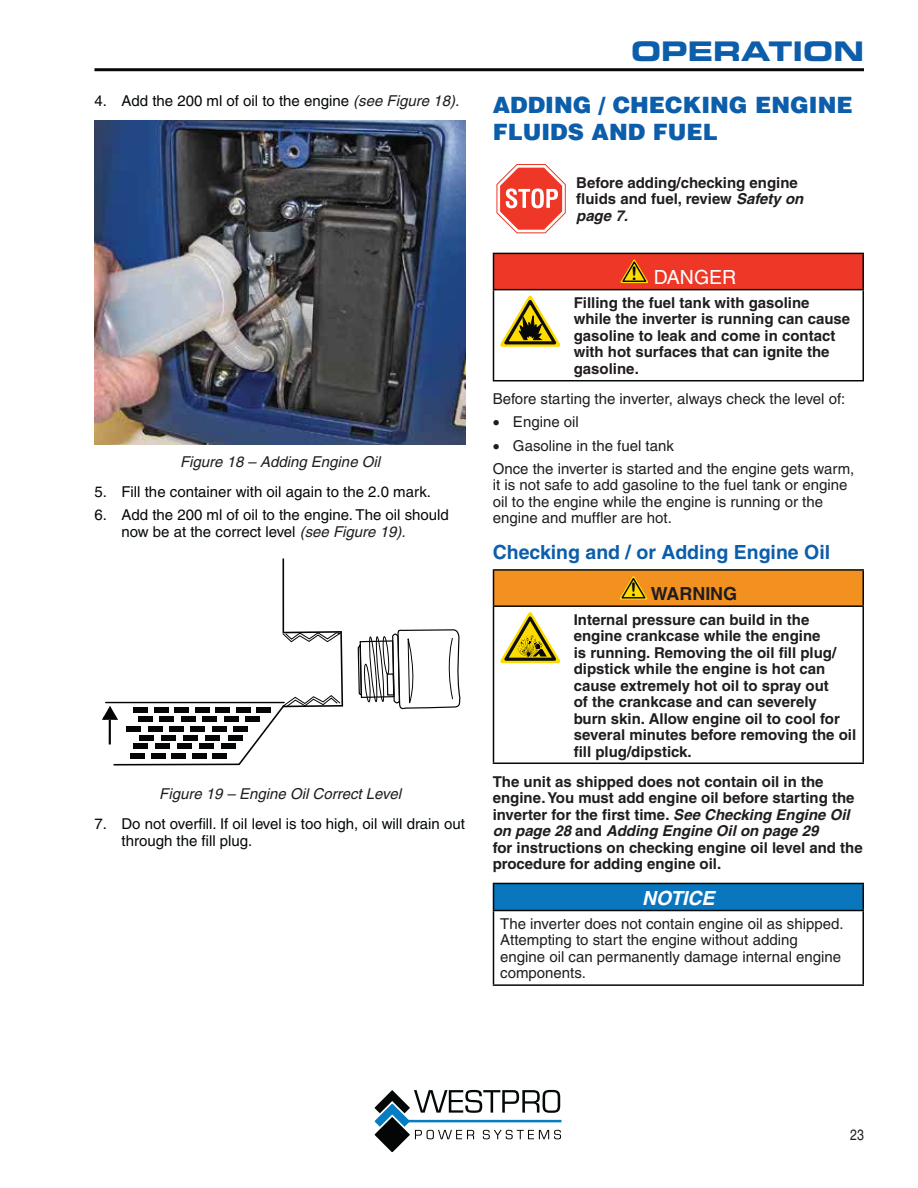
<style>
.page{position:relative;width:918px;height:1188px;background:#fff}
.page>*{position:absolute;margin:0;border:0;box-sizing:border-box;transform-origin:0 0}
.t1{font:27px "Eurostile Bold Extended Two";color:#0d5eaa}
.t2{font:900 22.5px/27px "Helvetica";color:#0d5eaa}
.t3{font:700 19.5px "Helvetica";color:#0d5eaa}
.t4{font:19.5px "Helvetica";color:#fff}
.t5{font:italic 700 19.5px "Helvetica";letter-spacing:-.005em;color:#fff}
.t6{font:700 18px "Helvetica";letter-spacing:-.005em;color:#211d1e}
.t7{font:700 15px/16.5px "Helvetica";color:#211d1e}
.t8{font:15px/16.5px "Helvetica";color:#211d1e}
.t9{font:15px/16.5px "Helvetica";color:#040809}
.t10{font:italic 15px "Helvetica";color:#211d1e}
.t11{font:condensed 15px "Helvetica";color:#211d1e}
.s1{font-style:italic;color:#211d1e}
.s2{font-style:italic}
</style>
<div class="page">
<svg style="left:374px;top:1089px;width:187px;height:64px"></svg>
<hr style="left:408px;top:1120px;width:153px;height:2px;background:#057dc2">
<hr style="left:94px;top:68px;width:770px;height:3px;background:#040809">
<img style="left:94px;top:120px;width:372px;height:325px">
<svg style="left:112px;top:558px;width:232px;height:208px"></svg>
<div style="left:174px;top:707px;width:15px;height:6px;background:#040505"></div>
<div style="left:195px;top:707px;width:15px;height:6px;background:#040505"></div>
<svg style="left:282px;top:632px;width:59px;height:11px"></svg>
<svg style="left:282px;top:695px;width:59px;height:12px"></svg>
<div style="left:130px;top:754px;width:15px;height:5px;background:#040505"></div>
<div style="left:151px;top:754px;width:15px;height:5px;background:#040505"></div>
<div style="left:212px;top:754px;width:15px;height:5px;background:#040505"></div>
<div style="left:171px;top:754px;width:15px;height:5px;background:#040505"></div>
<div style="left:192px;top:754px;width:15px;height:5px;background:#040505"></div>
<hr style="left:106px;top:702px;width:178px;height:1px;background:#040505">
<svg style="left:102px;top:706px;width:16px;height:14px"></svg>
<hr style="left:109px;top:720px;width:2px;height:24px;background:#040505">
<svg style="left:357px;top:629px;width:104px;height:81px"></svg>
<svg style="left:497px;top:164px;width:69px;height:69px"></svg>
<div style="left:493px;top:253px;width:370px;height:37px;background:#ee3726"></div>
<hr style="left:493px;top:253px;width:74px;height:1px;background:#040809">
<hr style="left:493px;top:254px;width:1px;height:35px;background:#040809">
<hr style="left:567px;top:253px;width:297px;height:1px;background:#040809">
<hr style="left:862px;top:254px;width:2px;height:35px;background:#040809">
<hr style="left:493px;top:289px;width:74px;height:1px;background:#040809">
<hr style="left:493px;top:290px;width:1px;height:90px;background:#040809">
<hr style="left:567px;top:289px;width:297px;height:1px;background:#040809">
<hr style="left:862px;top:290px;width:2px;height:90px;background:#040809">
<hr style="left:493px;top:380px;width:371px;height:1px;background:#040809">
<svg style="left:620px;top:259px;width:28px;height:25px"></svg>
<svg style="left:500px;top:296px;width:60px;height:51px"></svg>
<div style="left:493px;top:570px;width:370px;height:36px;background:#f29020"></div>
<hr style="left:493px;top:569px;width:74px;height:2px;background:#040809">
<hr style="left:493px;top:571px;width:1px;height:34px;background:#040809">
<hr style="left:567px;top:569px;width:297px;height:2px;background:#040809">
<hr style="left:862px;top:571px;width:2px;height:34px;background:#040809">
<hr style="left:493px;top:605px;width:74px;height:2px;background:#040809">
<hr style="left:493px;top:607px;width:1px;height:156px;background:#040809">
<hr style="left:567px;top:605px;width:297px;height:2px;background:#040809">
<hr style="left:862px;top:607px;width:2px;height:156px;background:#040809">
<hr style="left:493px;top:763px;width:371px;height:1px;background:#040809">
<svg style="left:620px;top:576px;width:27px;height:24px"></svg>
<svg style="left:500px;top:612px;width:60px;height:51px"></svg>
<div style="left:493px;top:883px;width:370px;height:28px;background:#0976bd"></div>
<hr style="left:493px;top:883px;width:371px;height:1px;background:#040809">
<svg style="left:493px;top:884px;width:1px;height:26px"></svg>
<hr style="left:862px;top:884px;width:2px;height:26px;background:#040809">
<hr style="left:493px;top:910px;width:371px;height:1px;background:#040809">
<hr style="left:493px;top:911px;width:1px;height:73px;background:#040809">
<hr style="left:862px;top:911px;width:2px;height:73px;background:#040809">
<hr style="left:493px;top:984px;width:371px;height:2px;background:#040809">
<p class="t9" style="left:94px;top:94px;width:366px">4. Add the 200 ml of oil to the engine <span class="s1">(see Figure 18).</span></p>
<p class="t10" style="left:180px;top:457px;width:202px">Figure 18 – Adding Engine Oil</p>
<p class="t9" style="left:94px;top:485px;width:338px">5. Fill the container with oil again to the 2.0 mark.</p>
<p class="t9" style="left:121px;top:508px;width:329px;text-indent:-27px">6. Add the 200 ml of oil to the engine. The oil should now be at the correct level <span class="s1">(see Figure 19).</span></p>
<p class="t10" style="left:159px;top:788px;width:243px">Figure 19 – Engine Oil Correct Level</p>
<p class="t9" style="left:121px;top:817px;width:345px;text-indent:-27px">7. Do not overfill. If oil level is too high, oil will drain out through the fill plug.</p>
<h1 class="t1" style="left:631px;top:42px;width:234px">OPERATION</h1>
<h2 class="t2" style="left:493px;top:93px;width:361px">ADDING / CHECKING ENGINE<br>FLUIDS AND FUEL</h2>
<p class="t7" style="left:576px;top:176px;width:229px">Before adding/checking engine fluids and fuel, review <span class="s2">Safety on page 7.</span></p>
<h3 class="t4" style="left:631px;top:270px;width:107px"><sup>!</sup> DANGER</h3>
<p class="t7" style="left:574px;top:296px;width:278px">Filling the fuel tank with gasoline while the inverter is running can cause gasoline to leak and come in contact with hot surfaces that can ignite the gasoline.</p>
<p class="t8" style="left:493px;top:392px;width:354px">Before starting the inverter, always check the level of:</p>
<p class="t8" style="left:513px;top:415px;width:67px">Engine oil</p>
<p class="t8" style="left:513px;top:439px;width:162px">Gasoline in the fuel tank</p>
<p class="t8" style="left:493px;top:462px;width:363px">Once the inverter is started and the engine gets warm,</p>
<p class="t8" style="left:493px;top:478px;width:356px">it is not safe to add gasoline to the fuel tank or engine oil to the engine while the engine is running or the engine and muffler are hot.</p>
<h3 class="t3" style="left:493px;top:545px;width:339px">Checking and / or Adding Engine Oil</h3>
<p class="t6" style="left:630px;top:587px;width:108px"><sup>!</sup> WARNING</p>
<p class="t7" style="left:574px;top:612px;width:284px">Internal pressure can build in the engine crankcase while the engine<br>is running. Removing the oil fill plug/ dipstick while the engine is hot can cause extremely hot oil to spray out<br>of the crankcase and can severely<br>burn skin. Allow engine oil to cool for several minutes before removing the oil fill plug/dipstick.</p>
<p class="t7" style="left:493px;top:775px;width:371px">The unit as shipped does not contain oil in the engine. You must add engine oil before starting the inverter for the first time. <span class="s2">See Checking Engine Oil on page 28</span> and <span class="s2">Adding Engine Oil on page 29<br></span>for instructions on checking engine oil level and the procedure for adding engine oil.</p>
<h3 class="t5" style="left:642px;top:891px;width:74px">NOTICE</h3>
<p class="t8" style="left:500px;top:917px;width:345px">The inverter does not contain engine oil as shipped.<br>Attempting to start the engine without adding engine oil can permanently damage internal engine components.</p>
<p class="t11" style="left:850px;top:1129px;width:15px">23</p>
</div>
